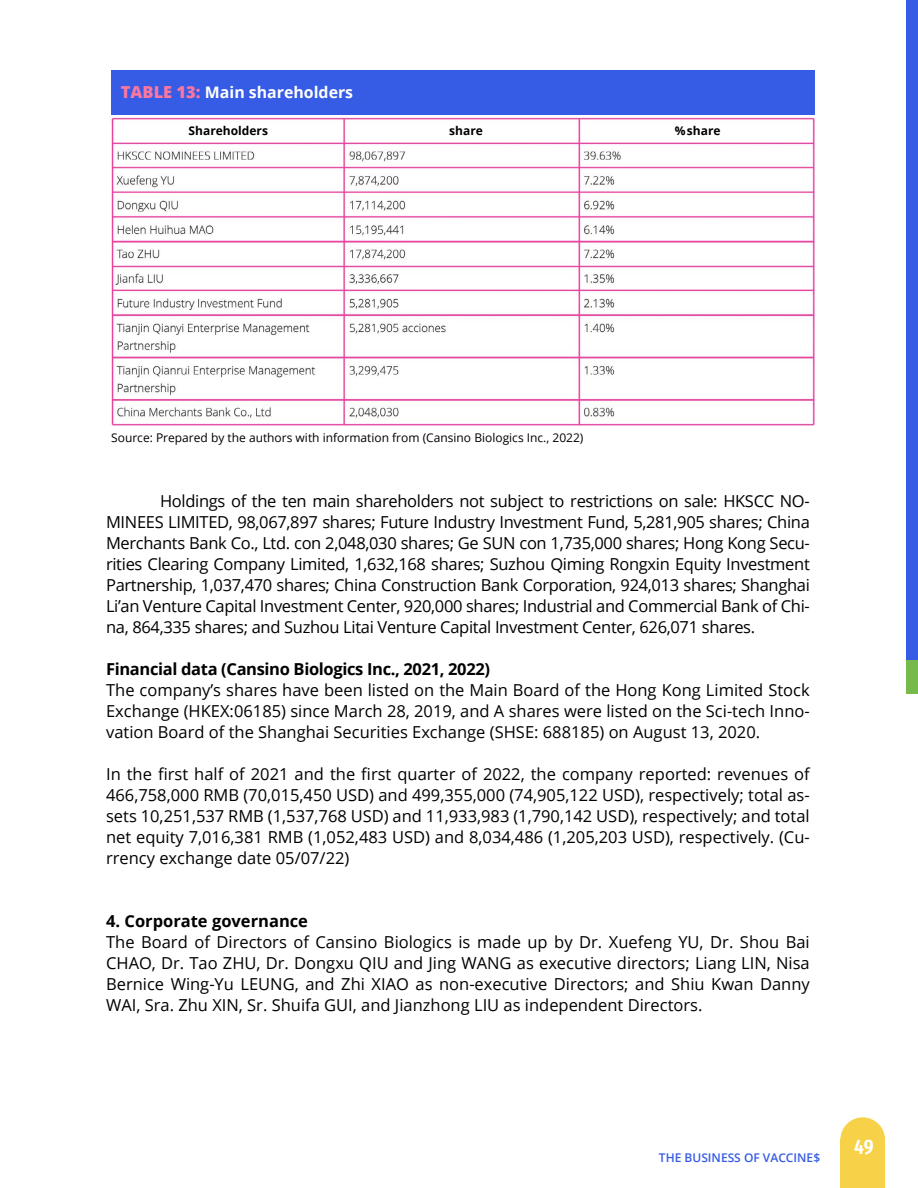
<style>
.page{position:relative;width:918px;height:1188px;background:#fff}
.page>*{position:absolute;margin:0;border:0;box-sizing:border-box;transform-origin:0 0}
.t1{font:600 extra-condensed 21px "Fira Sans";color:#fff}
.t2{font:16.5px/21px "Open Sans";color:#000;text-align:justify}
.t3{font:700 16.5px "Open Sans";letter-spacing:-.02em;color:#000}
.t4{font:700 16.5px "Open Sans";color:#000}
.t5{font:700 15.9px "Open Sans";color:#fff}
.t6{font:12px "Open Sans";color:#000}
.t7{font:700 12px "Open Sans";color:#000}
.t8{font:600 12px "Open Sans";color:#365be4}
.s1{font-weight:800;font-size:16.5px;color:#fc779e}
</style>
<div class="page">
<div style="left:907px;top:0;width:11px;height:663px;background:#365be4"></div>
<div style="left:906px;top:660px;width:12px;height:33px;background:#75ba4a"></div>
<div style="left:840px;top:1117px;width:45px;height:45px;background:#f7d147;border-radius:50%"></div>
<div style="left:840px;top:1140px;width:45px;height:48px;background:#f7d147"></div>
<div style="left:111px;top:71px;width:704px;height:44px;background:#365be4"></div>
<img style="left:110px;top:115px;width:705px;height:311px">
<div style="left:116px;top:125px;width:225px;height:13px;background:#fff"></div>
<div style="left:402px;top:125px;width:129px;height:13px;background:#fff"></div>
<div style="left:637px;top:125px;width:121px;height:13px;background:#fff"></div>
<p class="t5" style="left:121px;top:81px;width:234px"><span class="s1">TABLE 13:</span> Main shareholders</p>
<p class="t7" style="left:189px;top:122px;width:81px">Shareholders</p>
<p class="t7" style="left:449px;top:122px;width:35px">share</p>
<p class="t7" style="left:675px;top:122px;width:47px">% share</p>
<p class="t6" style="left:111px;top:430px;width:474px">Source: Prepared by the authors with information from (Cansino Biologics Inc., 2022)</p>
<p class="t2" style="left:106px;top:490px;width:705px;text-indent:54px">Holdings of the ten main shareholders not subject to restrictions on sale: HKSCC NO-MINEES LIMITED, 98,067,897 shares; Future Industry Investment Fund, 5,281,905 shares; China Merchants Bank Co., Ltd. con 2,048,030 shares; Ge SUN con 1,735,000 shares; Hong Kong Secu&shy;rities Clearing Company Limited, 1,632,168 shares; Suzhou Qiming Rongxin Equity Investment Partnership, 1,037,470 shares; China Construction Bank Corporation, 924,013 shares; Shanghai Li’an Venture Capital Investment Center, 920,000 shares; Industrial and Commercial Bank of Chi&shy;na, 864,335 shares; and Suzhou Litai Venture Capital Investment Center, 626,071 shares.</p>
<p class="t3" style="left:106px;top:658px;width:386px">Financial data (Cansino Biologics Inc., 2021, 2022)</p>
<p class="t2" style="left:106px;top:679px;width:705px">The company’s shares have been listed on the Main Board of the Hong Kong Limited Stock Exchange (HKEX:06185) since March 28, 2019, and A shares were listed on the Sci-tech Inno&shy;vation Board of the Shanghai Securities Exchange (SHSE: 688185) on August 13, 2020.</p>
<p class="t2" style="left:106px;top:763px;width:705px">In the first half of 2021 and the first quarter of 2022, the company reported: revenues of 466,758,000 RMB (70,015,450 USD) and 499,355,000 (74,905,122 USD), respectively; total as&shy;sets 10,251,537 RMB (1,537,768 USD) and 11,933,983 (1,790,142 USD), respectively; and total net equity 7,016,381 RMB (1,052,483 USD) and 8,034,486 (1,205,203 USD), respectively. (Cu&shy;rrency exchange date 05/07/22)</p>
<p class="t4" style="left:106px;top:910px;width:203px">4. Corporate governance</p>
<p class="t2" style="left:106px;top:932px;width:705px">The Board of Directors of Cansino Biologics is made up by Dr. Xuefeng YU, Dr. Shou Bai CHAO, Dr. Tao ZHU, Dr. Dongxu QIU and Jing WANG as executive directors; Liang LIN, Nisa Bernice Wing-Yu LEUNG, and Zhi XIAO as non-executive Directors; and Shiu Kwan Danny WAI, Sra. Zhu XIN, Sr. Shuifa GUI, and Jianzhong LIU as independent Directors.</p>
<p class="t8" style="left:659px;top:1150px;width:163px">THE BUSINESS OF VACCINE$</p>
<p class="t1" style="left:854px;top:1129px;width:21px">49</p>
</div>
